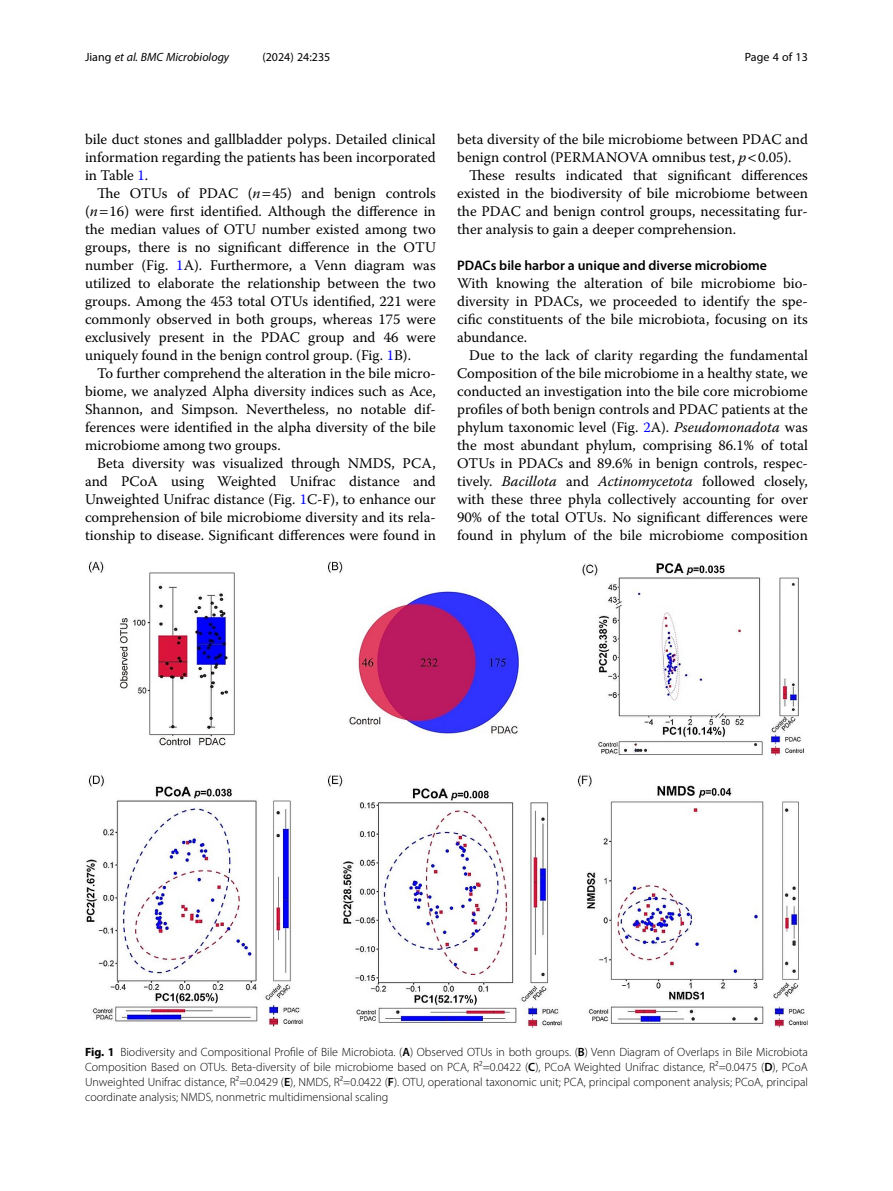
<style>
.page{position:relative;width:893px;height:1191px;background:#fff}
.page>*{position:absolute;margin:0;border:0;box-sizing:border-box;transform-origin:0 0}
.Body_Text_Indent{font:14.7px/18px "Warnock Pro";color:#000;text-align:justify}
.Body_Text{font:14.7px/18px "Warnock Pro";color:#000;text-align:justify}
.Head_2{font:600 13.8px "Myriad Pro";color:#000}
.Figure_Caption{font:300 12px/15px "Myriad Pro";color:#000;text-align:justify}
.t1{font:italic 12px "Myriad Pro";color:#000}
.t2{font:12px "Myriad Pro";color:#000}
.s1{font-style:normal}
.s2{color:#00f}
.s3{font-style:italic}
.s4{font-weight:700}
.s5{font-weight:600}
</style>
<div class="page">
<img style="left:85px;top:561px;width:723px;height:467px">
<p class="t1" style="left:85px;top:50px;width:146px"><span class="s1">Jiang</span> et al. BMC Microbiology</p>
<p class="t2" style="left:262px;top:50px;width:70px">(2024) 24:235</p>
<p class="t2" style="left:745px;top:50px;width:65px">Page 4 of 13</p>
<p class="Body_Text" style="left:85px;top:130px;width:352px">bile duct stones and gallbladder polyps. Detailed clinical information regarding the patients has been incorporated in Table <span class="s2">1</span>.</p>
<p class="Body_Text_Indent" style="left:85px;top:184px;width:352px;text-indent:12px">The OTUs of PDAC (<span class="s3">n</span> 45) and benign controls (<span class="s3">n</span> 16) were first identified. Although the difference in the median values of OTU number existed among two groups, there is no significant difference in the OTU number (Fig. <span class="s2">1</span>A). Furthermore, a Venn diagram was utilized to elaborate the relationship between the two groups. Among the 453 total OTUs identified, 221 were commonly observed in both groups, whereas 175 were exclusively present in the PDAC group and 46 were uniquely found in the benign control group. (Fig. <span class="s2">1</span>B).</p>
<p class="Body_Text_Indent" style="left:85px;top:364px;width:352px;text-indent:12px">To further comprehend the alteration in the bile micro&shy;biome, we analyzed Alpha diversity indices such as Ace, Shannon, and Simpson. Nevertheless, no notable dif&shy;ferences were identified in the alpha diversity of the bile microbiome among two groups.</p>
<p class="Body_Text_Indent" style="left:85px;top:454px;width:352px;text-indent:12px">Beta diversity was visualized through NMDS, PCA, and PCoA using Weighted Unifrac distance and Unweighted Unifrac distance (Fig. <span class="s2">1</span>C-F), to enhance our comprehension of bile microbiome diversity and its rela&shy;tionship to disease. Significant differences were found in</p>
<p class="Body_Text_Indent" style="left:457px;top:130px;width:352px">beta diversity of the bile microbiome between PDAC and benign control (PERMANOVA omnibus test, <span class="s3">p</span> 0.05).</p>
<p class="Body_Text_Indent" style="left:457px;top:166px;width:352px;text-indent:12px">These results indicated that significant differences existed in the biodiversity of bile microbiome between the PDAC and benign control groups, necessitating fur&shy;ther analysis to gain a deeper comprehension.</p>
<p class="Head_2" style="left:457px;top:257px;width:311px">PDACs bile harbor a unique and diverse microbiome</p>
<p class="Body_Text" style="left:457px;top:274px;width:352px">With knowing the alteration of bile microbiome bio&shy;diversity in PDACs, we proceeded to identify the spe&shy;cific constituents of the bile microbiota, focusing on its abundance.</p>
<p class="Body_Text_Indent" style="left:457px;top:346px;width:352px;text-indent:12px">Due to the lack of clarity regarding the fundamental Composition of the bile microbiome in a healthy state, we conducted an investigation into the bile core microbiome profiles of both benign controls and PDAC patients at the phylum taxonomic level (Fig. <span class="s2">2</span>A). <span class="s3">Pseudomonadota</span> was the most abundant phylum, comprising 86.1% of total OTUs in PDACs and 89.6% in benign controls, respec&shy;tively. <span class="s3">Bacillota</span> and <span class="s3">Actinomycetota</span> followed closely, with these three phyla collectively accounting for over 90% of the total OTUs. No significant differences were found in phylum of the bile microbiome composition</p>
<p class="Figure_Caption" style="left:85px;top:1044px;width:724px"><span class="s4">Fig. 1</span> Biodiversity and Compositional Profile of Bile Microbiota. (<span class="s5">A</span>) Observed OTUs in both groups. (<span class="s5">B</span>) Venn Diagram of Overlaps in Bile Microbiota Composition Based on OTUs. Beta-diversity of bile microbiome based on PCA, R²=0.0422 (<span class="s5">C</span>), PCoA Weighted Unifrac distance, R²=0.0475 (<span class="s5">D</span>), PCoA Unweighted Unifrac distance, R²=0.0429 (<span class="s5">E</span>), NMDS, R²=0.0422 (<span class="s5">F</span>). OTU, operational taxonomic unit; PCA, principal component analysis; PCoA, principal coordinate analysis; NMDS, nonmetric multidimensional scaling</p>
</div>
